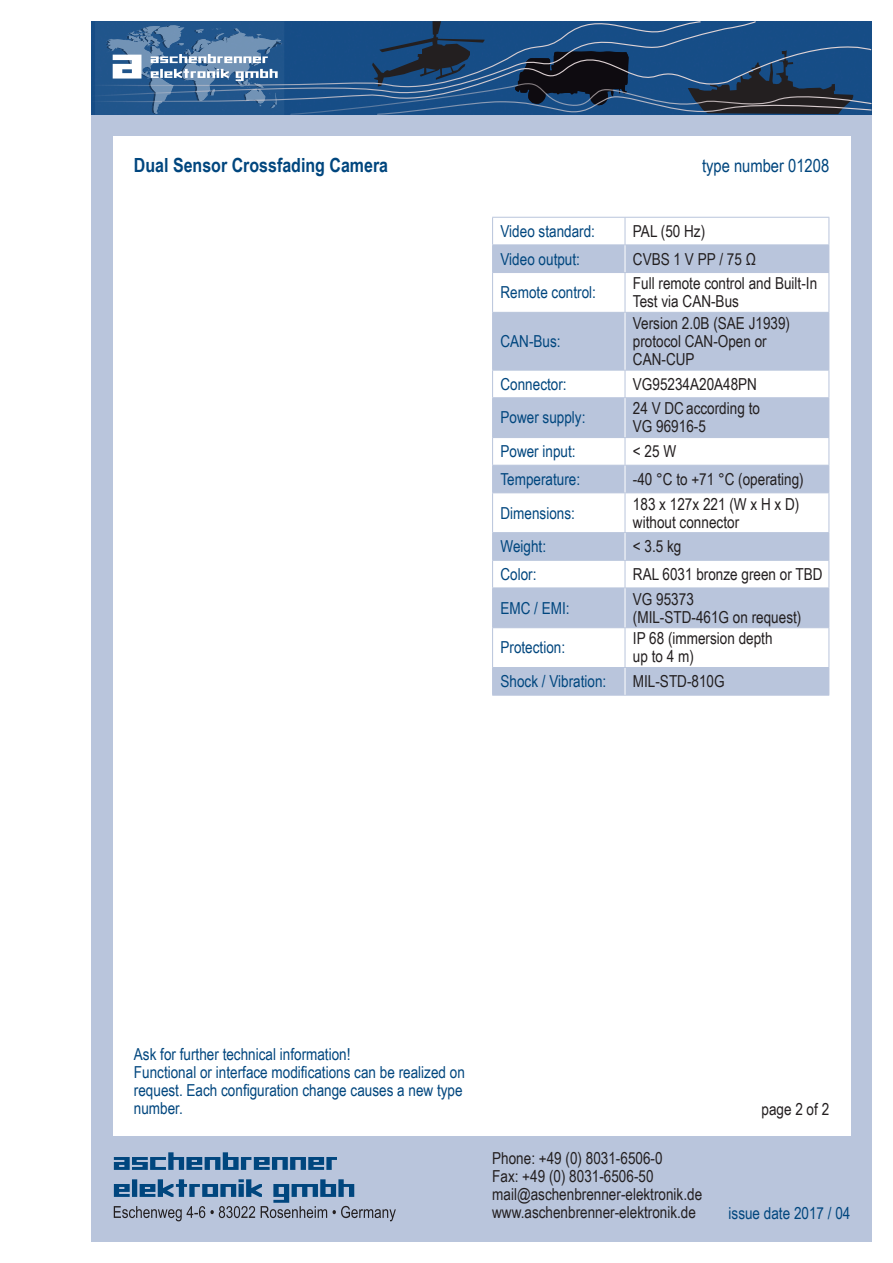
<style>
.page{position:relative;width:893px;height:1263px;background:#fff}
.page>*{position:absolute;margin:0;border:0;box-sizing:border-box;transform-origin:0 0}
.t1{font:700 19.5px "Arial Narrow";color:#00467e}
.t2{font:18px "Arial Narrow";color:#00467e}
.t3{font:16.5px/18px "Arial Narrow";color:#231f20}
.t4{font:16.5px/18px "Arial Narrow";color:#00467e}
</style>
<div class="page">
<div style="left:91px;top:115px;width:781px;height:1127px;background:#b9c5dc"></div>
<div style="left:113px;top:136px;width:737px;height:999px;background:#fff"></div>
<svg style="left:114px;top:1179px;width:282px;height:42px"></svg>
<svg style="left:114px;top:1152px;width:223px;height:18px"></svg>
<svg style="left:91px;top:21px;width:781px;height:94px;background:#2a5380"></svg>
<svg style="left:493px;top:245px;width:335px;height:450px;fill:#b9c5dc"></svg>
<hr style="left:492px;top:217px;width:133px;height:1px;background:#b9c5dc">
<hr style="left:625px;top:217px;width:204px;height:1px;background:#b9c5dc">
<hr style="left:492px;top:244px;width:133px;height:1px;background:#b9c5dc">
<svg style="left:492px;top:218px;width:1px;height:54px"></svg>
<hr style="left:625px;top:244px;width:204px;height:1px;background:#b9c5dc">
<svg style="left:828px;top:218px;width:1px;height:54px"></svg>
<hr style="left:492px;top:272px;width:133px;height:1px;background:#b9c5dc">
<hr style="left:492px;top:273px;width:1px;height:39px;background:#b9c5dc">
<hr style="left:625px;top:272px;width:204px;height:1px;background:#b9c5dc">
<hr style="left:828px;top:273px;width:1px;height:39px;background:#b9c5dc">
<hr style="left:492px;top:312px;width:133px;height:1px;background:#b9c5dc">
<hr style="left:492px;top:313px;width:1px;height:57px;background:#b9c5dc">
<hr style="left:625px;top:312px;width:204px;height:1px;background:#b9c5dc">
<hr style="left:828px;top:313px;width:1px;height:57px;background:#b9c5dc">
<hr style="left:492px;top:370px;width:133px;height:1px;background:#b9c5dc">
<svg style="left:492px;top:370px;width:1px;height:27px"></svg>
<hr style="left:625px;top:370px;width:204px;height:1px;background:#b9c5dc">
<svg style="left:828px;top:370px;width:1px;height:27px"></svg>
<hr style="left:492px;top:397px;width:133px;height:1px;background:#b9c5dc">
<hr style="left:492px;top:398px;width:1px;height:39px;background:#b9c5dc">
<hr style="left:625px;top:397px;width:204px;height:1px;background:#b9c5dc">
<hr style="left:828px;top:398px;width:1px;height:39px;background:#b9c5dc">
<hr style="left:492px;top:437px;width:133px;height:1px;background:#b9c5dc">
<hr style="left:625px;top:437px;width:204px;height:1px;background:#b9c5dc">
<hr style="left:492px;top:465px;width:133px;height:1px;background:#b9c5dc">
<svg style="left:492px;top:438px;width:1px;height:54px"></svg>
<hr style="left:625px;top:465px;width:204px;height:1px;background:#b9c5dc">
<svg style="left:828px;top:438px;width:1px;height:54px"></svg>
<hr style="left:492px;top:492px;width:133px;height:1px;background:#b9c5dc">
<hr style="left:492px;top:493px;width:1px;height:39px;background:#b9c5dc">
<hr style="left:625px;top:492px;width:204px;height:1px;background:#b9c5dc">
<hr style="left:828px;top:493px;width:1px;height:39px;background:#b9c5dc">
<hr style="left:492px;top:532px;width:133px;height:1px;background:#b9c5dc">
<hr style="left:625px;top:532px;width:204px;height:1px;background:#b9c5dc">
<hr style="left:492px;top:560px;width:133px;height:1px;background:#b9c5dc">
<svg style="left:492px;top:533px;width:1px;height:54px"></svg>
<hr style="left:625px;top:560px;width:204px;height:1px;background:#b9c5dc">
<svg style="left:828px;top:533px;width:1px;height:54px"></svg>
<hr style="left:492px;top:587px;width:133px;height:1px;background:#b9c5dc">
<hr style="left:492px;top:588px;width:1px;height:39px;background:#b9c5dc">
<hr style="left:625px;top:587px;width:204px;height:1px;background:#b9c5dc">
<hr style="left:828px;top:588px;width:1px;height:39px;background:#b9c5dc">
<hr style="left:492px;top:627px;width:133px;height:1px;background:#b9c5dc">
<hr style="left:492px;top:628px;width:1px;height:39px;background:#b9c5dc">
<hr style="left:625px;top:627px;width:204px;height:1px;background:#b9c5dc">
<hr style="left:828px;top:628px;width:1px;height:39px;background:#b9c5dc">
<hr style="left:492px;top:667px;width:133px;height:1px;background:#b9c5dc">
<svg style="left:492px;top:668px;width:1px;height:27px"></svg>
<hr style="left:625px;top:667px;width:204px;height:1px;background:#b9c5dc">
<svg style="left:828px;top:668px;width:1px;height:27px"></svg>
<hr style="left:492px;top:695px;width:133px;height:1px;background:#b9c5dc">
<hr style="left:625px;top:695px;width:204px;height:1px;background:#b9c5dc">
<hr style="left:625px;top:313px;width:1px;height:57px;background:#fff">
<hr style="left:625px;top:398px;width:1px;height:39px;background:#fff">
<hr style="left:625px;top:588px;width:1px;height:39px;background:#fff">
<svg style="left:625px;top:668px;width:1px;height:27px"></svg>
<hr style="left:625px;top:628px;width:1px;height:39px;background:#b9c5dc">
<svg style="left:625px;top:533px;width:1px;height:54px"></svg>
<hr style="left:625px;top:493px;width:1px;height:39px;background:#b9c5dc">
<svg style="left:625px;top:438px;width:1px;height:54px"></svg>
<svg style="left:625px;top:370px;width:1px;height:27px"></svg>
<hr style="left:625px;top:273px;width:1px;height:39px;background:#b9c5dc">
<svg style="left:625px;top:218px;width:1px;height:54px"></svg>
<p class="t1" style="left:134px;top:150px;width:256px">Dual Sensor Crossfading Camera</p>
<p class="t2" style="left:702px;top:152px;width:129px">type number 01208</p>
<p class="t4" style="left:500px;top:221px;width:96px">Video standard:</p>
<p class="t3" style="left:633px;top:221px;width:74px">PAL (50 Hz)</p>
<p class="t4" style="left:500px;top:249px;width:81px">Video output:</p>
<p class="t3" style="left:633px;top:249px;width:125px">CVBS 1 V PP / 75 Ω</p>
<p class="t4" style="left:500px;top:283px;width:97px">Remote control:</p>
<p class="t3" style="left:633px;top:274px;width:186px">Full remote control and Built-In<br>Test via CAN-Bus</p>
<p class="t4" style="left:500px;top:332px;width:62px">CAN-Bus:</p>
<p class="t3" style="left:633px;top:314px;width:159px">Version 2.0B (SAE J1939) protocol CAN-Open or<br>CAN-CUP</p>
<p class="t4" style="left:500px;top:374px;width:68px">Connector:</p>
<p class="t3" style="left:633px;top:374px;width:126px">VG95234A20A48PN</p>
<p class="t4" style="left:500px;top:408px;width:86px">Power supply:</p>
<p class="t3" style="left:633px;top:399px;width:129px">24 V DCaccording to<br>VG 96916-5</p>
<p class="t4" style="left:500px;top:442px;width:77px">Power input:</p>
<p class="t3" style="left:633px;top:442px;width:45px">&lt; 25 W</p>
<p class="t4" style="left:500px;top:469px;width:81px">Temperature:</p>
<p class="t3" style="left:633px;top:469px;width:172px">-40 °C to +71 °C (operating)</p>
<p class="t4" style="left:500px;top:503px;width:76px">Dimensions:</p>
<p class="t3" style="left:633px;top:494px;width:168px">183 x 127x 221 (W x H x D) without connector</p>
<p class="t4" style="left:500px;top:537px;width:47px">Weight:</p>
<p class="t3" style="left:633px;top:537px;width:50px">&lt; 3.5 kg</p>
<p class="t4" style="left:500px;top:564px;width:38px">Color:</p>
<p class="t3" style="left:633px;top:564px;width:191px">RAL 6031 bronze green or TBD</p>
<p class="t4" style="left:500px;top:598px;width:71px">EMC / EMI:</p>
<p class="t3" style="left:633px;top:589px;width:170px">VG 95373<br>(MIL-STD-461G on request)</p>
<p class="t4" style="left:500px;top:638px;width:66px">Protection:</p>
<p class="t3" style="left:633px;top:629px;width:141px">IP 68 (immersion depth up to 4 m)</p>
<p class="t4" style="left:500px;top:672px;width:107px">Shock / Vibration:</p>
<p class="t3" style="left:633px;top:672px;width:93px">MIL-STD-810G</p>
<p class="t4" style="left:134px;top:1044px;width:332px">Ask for further technical information!<br>Functional or interface modifications can be realized on request. Each configuration change causes a new type number.</p>
<p class="t3" style="left:492px;top:1149px;width:211px">Phone: +49 (0) 8031-6506-0<br>Fax: +49 (0) 8031-6506-50 mail@aschenbrenner-elektronik.de www.aschenbrenner-elektronik.de</p>
<p class="t3" style="left:761px;top:1100px;width:69px">page 2 of 2</p>
<p class="t4" style="left:729px;top:1203px;width:123px">issue date 2017 / 04</p>
</div>
